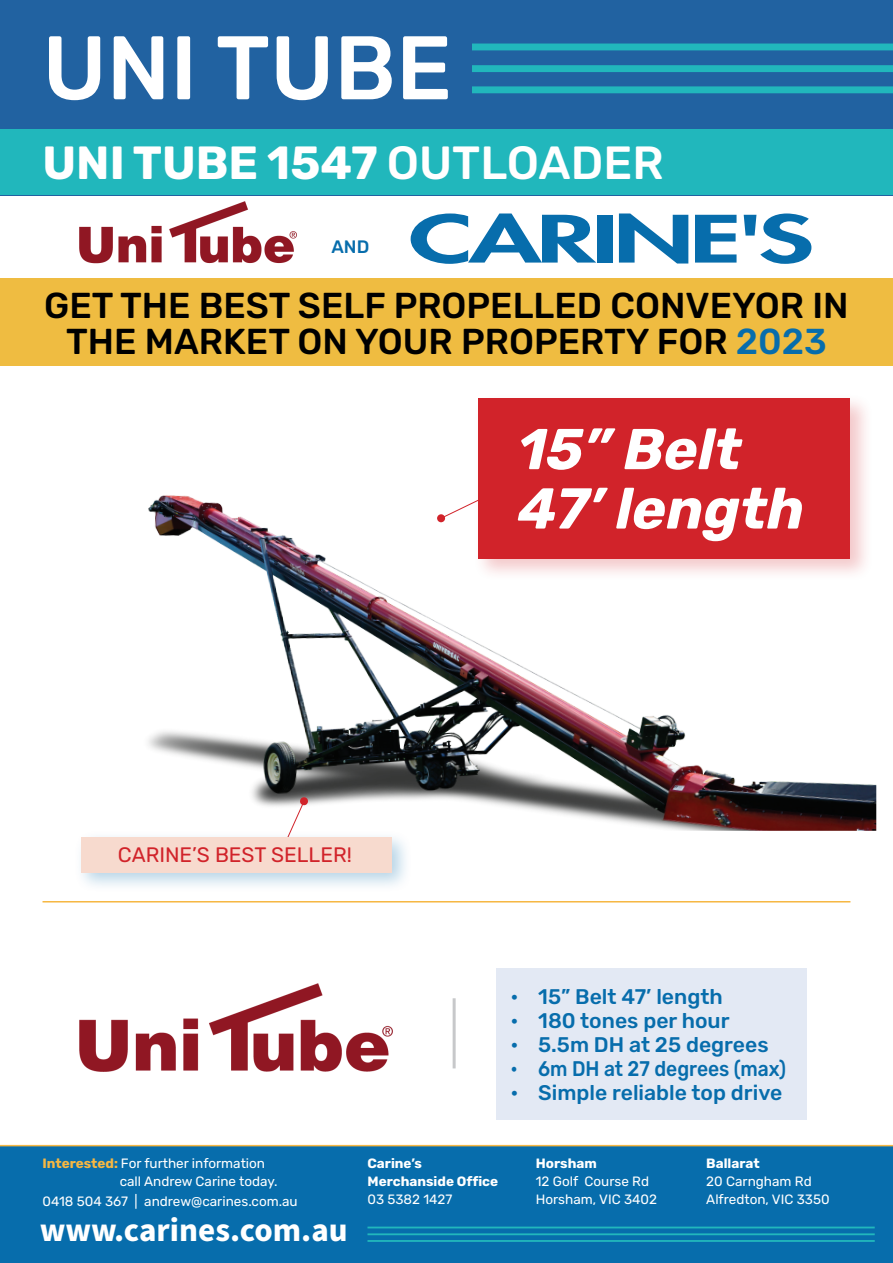
<style>
.page{position:relative;width:893px;height:1263px;background:#fff}
.page>*{position:absolute;margin:0;border:0;box-sizing:border-box;transform-origin:0 0}
.t1{font:500 90px "Rubik";color:#fff}
.t2{font:italic 700 57.45px "Rubik";color:#fff}
.t3{font:700 46.5px "Rubik";color:#fff}
.t4{font:500 36px/36px "Rubik";color:#000;text-align:center}
.t5{font:700 33px "Source Sans Pro";color:#fff}
.t6{font:500 21.15px "Rubik";color:#076dac}
.t7{font:500 21.15px "Rubik";color:#076dac;scale:.91 1}
.t8{font:20.85px "Rubik";color:#d1232a}
.t9{font:500 18px "Rubik";color:#076dac}
.t10{font:13.5px/18px "Rubik";color:#fff}
.t11{font:700 13.5px/18px "Rubik";color:#fff}
.s1{font-weight:500}
.s2{color:#076dac}
.s3{font-weight:700;color:#f6b742}
.s4{font-weight:400}
.s5{font-weight:700}
</style>
<div class="page">
<img style="left:148px;top:495px;width:728px;height:336px">
<hr style="left:43px;top:901px;width:807px;height:1px;background:#f6b742">
<div style="left:0;top:278px;width:893px;height:88px;background:#efbc41"></div>
<div style="left:0;top:0;width:893px;height:196px;background:#2162a1"></div>
<div style="left:0;top:129px;width:893px;height:66px;background:#21b7bc"></div>
<div style="left:0;top:1146px;width:893px;height:117px;background:#076dac"></div>
<hr style="left:367px;top:1226px;width:508px;height:2px;background:#21b7bc">
<hr style="left:367px;top:1233px;width:508px;height:2px;background:#21b7bc">
<hr style="left:367px;top:1240px;width:508px;height:2px;background:#21b7bc">
<hr style="left:0;top:1145px;width:893px;height:1px;background:#f6b742">
<div style="left:472px;top:44px;width:421px;height:6px;background:#21b7bc"></div>
<div style="left:472px;top:65px;width:421px;height:7px;background:#21b7bc"></div>
<div style="left:472px;top:86px;width:421px;height:7px;background:#21b7bc"></div>
<svg style="left:411px;top:213px;width:185px;height:51px"></svg>
<div style="left:597px;top:215px;width:15px;height:48px;background:#076dac"></div>
<svg style="left:619px;top:213px;width:69px;height:50px"></svg>
<svg style="left:695px;top:215px;width:41px;height:48px"></svg>
<svg style="left:744px;top:213px;width:67px;height:51px"></svg>
<img style="left:79px;top:201px;width:218px;height:63px">
<div style="left:496px;top:969px;width:311px;height:151px;background:#e3e9f4"></div>
<img style="left:80px;top:983px;width:312px;height:89px">
<hr style="left:453px;top:998px;width:3px;height:70px;background:#c7c8ca">
<svg style="left:279px;top:797px;width:30px;height:32px"></svg>
<div style="left:73px;top:829px;width:339px;height:64px;background:#076dac;opacity:.3"></div>
<div style="left:82px;top:838px;width:310px;height:35px;background:#f7dace"></div>
<svg style="left:440px;top:495px;width:33px;height:24px"></svg>
<div style="left:437px;top:514px;width:8px;height:8px;background:#d1232a;border-radius:50%"></div>
<div style="left:473px;top:392px;width:401px;height:190px;background:#d1232a;opacity:.25"></div>
<div style="left:478px;top:398px;width:372px;height:161px;background:#d1232a"></div>
<p class="t1" style="left:43px;top:16px;width:411px">UNI TUBE</p>
<p class="t3" style="left:43px;top:135px;width:623px">UNI TUBE 1547 <span class="s1">OUTLOADER</span></p>
<p class="t9" style="left:331px;top:237px;width:39px">AND</p>
<p class="t4" style="left:44px;top:289px;width:806px">GET THE BEST SELF PROPELLED CONVEYOR IN<br>THE MARKET ON YOUR PROPERTY FOR <span class="s2">2023</span></p>
<p class="t2" style="left:514px;top:416px;width:240px">15” Belt</p>
<p class="t2" style="left:514px;top:475px;width:303px">47’length</p>
<p class="t8" style="left:118px;top:843px;width:235px">CARINE’S BEST SELLER!</p>
<p class="t10" style="left:120px;top:1154px;width:159px;text-indent:-77px"><span class="s3">Interested:</span> For further information call Andrew Carine today.</p>
<p class="t10" style="left:43px;top:1193px;width:257px">0418 504 367 | andrew@carines.com.au</p>
<p class="t5" style="left:40px;top:1208px;width:310px">www.carines.com.au</p>
<p class="t6" style="left:511px;top:984px;width:214px">• 15” Belt 47’ length</p>
<p class="t6" style="left:511px;top:1008px;width:221px">• 180 tones per hour</p>
<p class="t6" style="left:511px;top:1032px;width:260px">• 5.5m DH at 25 degrees</p>
<p class="t7" style="left:511px;top:1057px;width:304px">• 6m DH at 27 degrees (max)</p>
<p class="t6" style="left:511px;top:1081px;width:273px">• Simple reliable top drive</p>
<p class="t11" style="left:367px;top:1155px;width:132px">Carine’s<br>Merchanside Office<br><span class="s4">03 5382 1427</span></p>
<p class="t10" style="left:536px;top:1154px;width:123px"><span class="s5">Horsham<br></span>12 Golf Course Rd<br>Horsham, VIC 3402</p>
<p class="t10" style="left:706px;top:1155px;width:125px"><span class="s5">Ballarat<br></span>20 Carngham Rd<br>Alfredton, VIC 3350</p>
</div>
